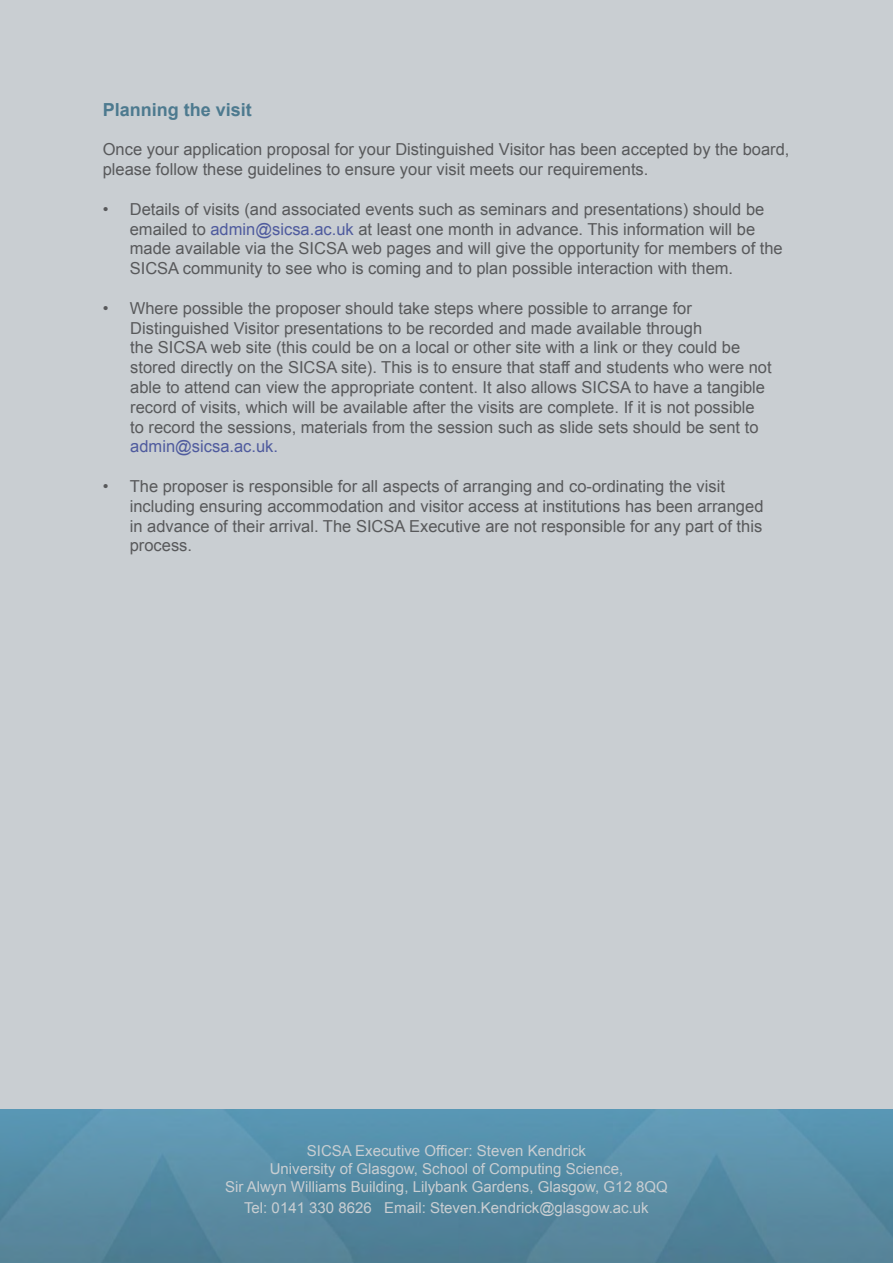
<style>
.page{position:relative;width:893px;height:1263px;background:#c9ced2}
.page>*{position:absolute;margin:0;border:0;box-sizing:border-box;transform-origin:0 0}
.t1{font:700 18px "Arial";color:#4d7a8f}
.t2{font:16.5px/19.8px "Arial";color:#58595b}
.t3{font:16.5px "Arial";color:#4f5b9e}
.t4{font:15px/18px "Arial";color:#c9ced2;text-align:center}
.s1{color:#4f5b9e}
</style>
<div class="page">
<p class="t1" style="left:103px;top:97px;width:151px">Planning the visit</p>
<p class="t2" style="left:103px;top:140px;width:688px">Once your application proposal for your Distinguished Visitor has been accepted by the board, please follow these guidelines to ensure your visit meets our requirements.</p>
<p class="t2" style="left:130px;top:199px;width:654px;text-indent:-27px">• Details of visits (and associated events such as seminars and presentations) should be emailed to <span class="s1">admin@sicsa.ac.uk</span> at least one month in advance. This information will be made available via the SICSA web pages and will give the opportunity for members of the SICSA community to see who is coming and to plan possible interaction with them.</p>
<p class="t2" style="left:130px;top:298px;width:643px;text-indent:-28px">• Where possible the proposer should take steps where possible to arrange for Distinguished Visitor presentations to be recorded and made available through<br>the SICSA web site (this could be on a local or other site with a link or they could be stored directly on the SICSA site). This is to ensure that staff and students who were not able to attend can view the appropriate content. It also allows SICSA to have a tangible record of visits, which will be available after the visits are complete. If it is not possible to record the sessions, materials from the session such as slide sets should be sent to</p>
<p class="t3" style="left:130px;top:436px;width:149px">admin@sicsa.ac.uk.</p>
<p class="t2" style="left:130px;top:476px;width:635px;text-indent:-27px">• The proposer is responsible for all aspects of arranging and co-ordinating the visit including ensuring accommodation and visitor access at institutions has been arranged in advance of their arrival. The SICSA Executive are not responsible for any part of this process.</p>
<p class="t4" style="left:225px;top:1141px;width:444px">SICSA Executive Officer: Steven Kendrick<br>University of Glasgow, School of Computing Science,<br>Sir Alwyn Williams Building, Lilybank Gardens, Glasgow, G12 8QQ</p>
<p class="t4" style="left:244px;top:1199px;width:406px">Tel: 0141 330 8626 Email: Steven.Kendrick@glasgow.ac.uk</p>
</div>
